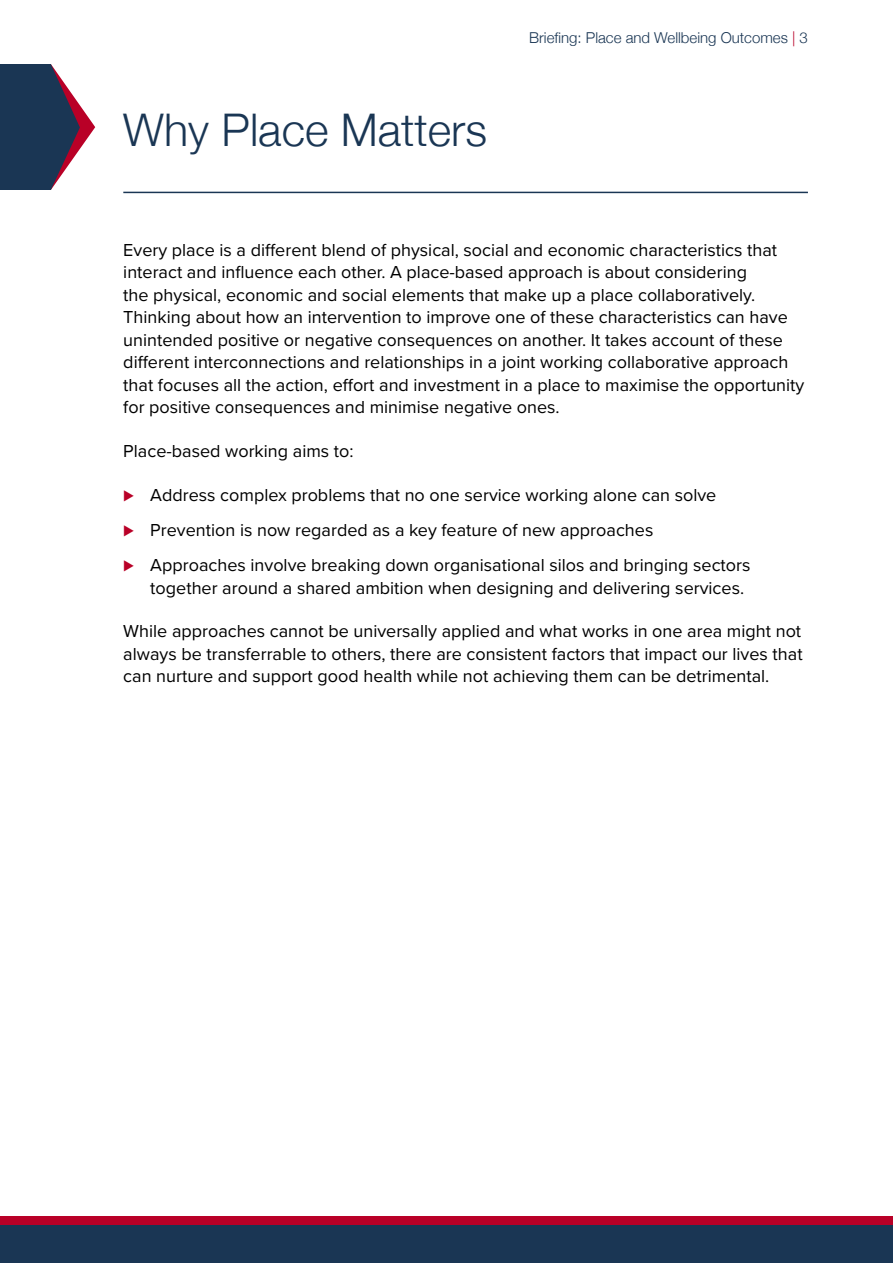
<style>
.page{position:relative;width:893px;height:1263px;background:#fff}
.page>*{position:absolute;margin:0;border:0;box-sizing:border-box;transform-origin:0 0}
.t1{font:300 45px "Helvetica Neue";color:#1a3654}
.body_text{font:18px/22.5px "Proxima Nova";color:#000}
.bulleted_list{font:18px/22.5px "Proxima Nova";color:#000}
.t2{font:300 15px "Helvetica Neue";color:#1a3654}
.s1{color:#b90027}
</style>
<div class="page">
<div style="left:0;top:1225px;width:893px;height:38px;background:#1a3654"></div>
<div style="left:0;top:1216px;width:893px;height:9px;background:#b90027"></div>
<hr style="left:123px;top:192px;width:685px;height:1px;background:#1a3654">
<div style="left:0;top:64px;width:51px;height:126px;background:#1a3654"></div>
<svg style="left:51px;top:64px;width:44px;height:126px"></svg>
<h2 class="t1" style="left:123px;top:93px;width:365px">Why Place Matters</h2>
<p class="t2" style="left:529px;top:26px;width:280px">Briefing: Place and Wellbeing Outcomes <span class="s1">|</span> 3</p>
<p class="body_text" style="left:123px;top:237px;width:682px">Every place is a different blend of physical, social and economic characteristics that interact and influence each other. A place-based approach is about considering<br>the physical, economic and social elements that make up a place collaboratively.<br>Thinking about how an intervention to improve one of these characteristics can have unintended positive or negative consequences on another. It takes account of these different interconnections and relationships in a joint working collaborative approach that focuses all the action, effort and investment in a place to maximise the opportunity for positive consequences and minimise negative ones.</p>
<p class="body_text" style="left:123px;top:439px;width:232px">Place-based working aims to:</p>
<p class="bulleted_list" style="left:123px;top:483px;width:595px"><span class="s1">⊲</span> Address complex problems that no one service working alone can solve</p>
<p class="bulleted_list" style="left:123px;top:518px;width:532px"><span class="s1">⊲</span> Prevention is now regarded as a key feature of new approaches</p>
<p class="bulleted_list" style="left:150px;top:553px;width:602px;text-indent:-27px"><span class="s1">⊲</span> Approaches involve breaking down organisational silos and bringing sectors together around a shared ambition when designing and delivering services.</p>
<p class="body_text" style="left:123px;top:619px;width:681px;text-align:justify">While approaches cannot be universally applied and what works in one area might not always be transferrable to others, there are consistent factors that impact our lives that can nurture and support good health while not achieving them can be detrimental.</p>
</div>
